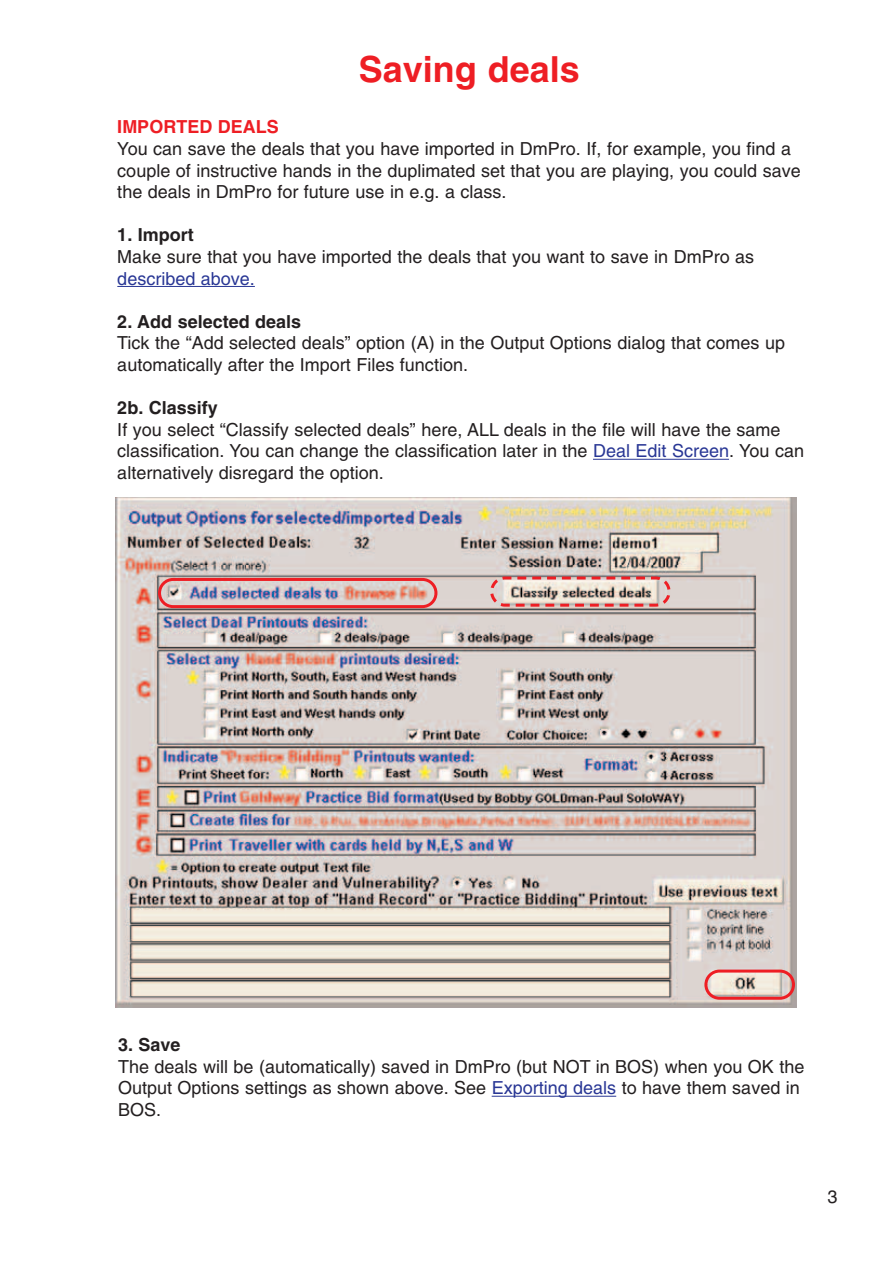
<style>
.page{position:relative;width:893px;height:1263px;background:#fff}
.page>*{position:absolute;margin:0;border:0;box-sizing:border-box;transform-origin:0 0}
.t1{font:700 36px "Helvetica";color:#ee1e24}
.t2{font:18px/21.6px "Helvetica";color:#231f20}
.t3{font:700 18px "Helvetica";color:#231f20}
.t4{font:18px "Helvetica";color:#293795}
.t5{font:700 18px "Helvetica";color:#ee1e24}
.s1{color:#293795}
</style>
<div class="page">
<hr style="left:117px;top:286px;width:138px;height:1px;background:#293795">
<hr style="left:593px;top:459px;width:136px;height:1px;background:#293795">
<img style="left:116px;top:497px;width:680px;height:511px">
<svg style="left:704px;top:969px;width:91px;height:31px;background:#dfaba5"></svg>
<img style="left:158px;top:578px;width:279px;height:30px">
<svg style="left:489px;top:575px;width:183px;height:33px;background:#d1b1aa"></svg>
<hr style="left:492px;top:1096px;width:124px;height:1px;background:#293795">
<h1 class="t1" style="left:359px;top:55px;width:223px">Saving deals</h1>
<p class="t5" style="left:117px;top:120px;width:163px">IMPORTED DEALS</p>
<p class="t2" style="left:117px;top:140px;width:685px">You can save the deals that you have imported in DmPro. If, for example, you find a couple of instructive hands in the duplimated set that you are playing, you could save the deals in DmPro for future use in e.g. a class.</p>
<p class="t3" style="left:117px;top:228px;width:78px">1. Import</p>
<p class="t2" style="left:117px;top:248px;width:638px">Make sure that you have imported the deals that you want to save in DmPro as</p>
<p class="t4" style="left:117px;top:272px;width:139px">described above.</p>
<p class="t3" style="left:117px;top:314px;width:185px">2. Add selected deals</p>
<p class="t2" style="left:117px;top:334px;width:669px">Tick the “Add selected deals” option (A) in the Output Options dialog that comes up automatically after the Import Files function.</p>
<p class="t3" style="left:117px;top:401px;width:102px">2b. Classify</p>
<p class="t2" style="left:117px;top:420px;width:688px">If you select “Classify selected deals” here, ALL deals in the file will have the same classification. You can change the classification later in the <span class="s1">Deal Edit Screen</span>. You can alternatively disregard the option.</p>
<p class="t3" style="left:118px;top:1038px;width:64px">3. Save</p>
<p class="t2" style="left:118px;top:1057px;width:688px">The deals will be (automatically) saved in DmPro (but NOT in BOS) when you OK the<br>Output Options settings as shown above. See <span class="s1">Exporting deals</span> to have them saved in<br>BOS.</p>
<p class="t2" style="left:827px;top:1187px;width:12px">3</p>
</div>
